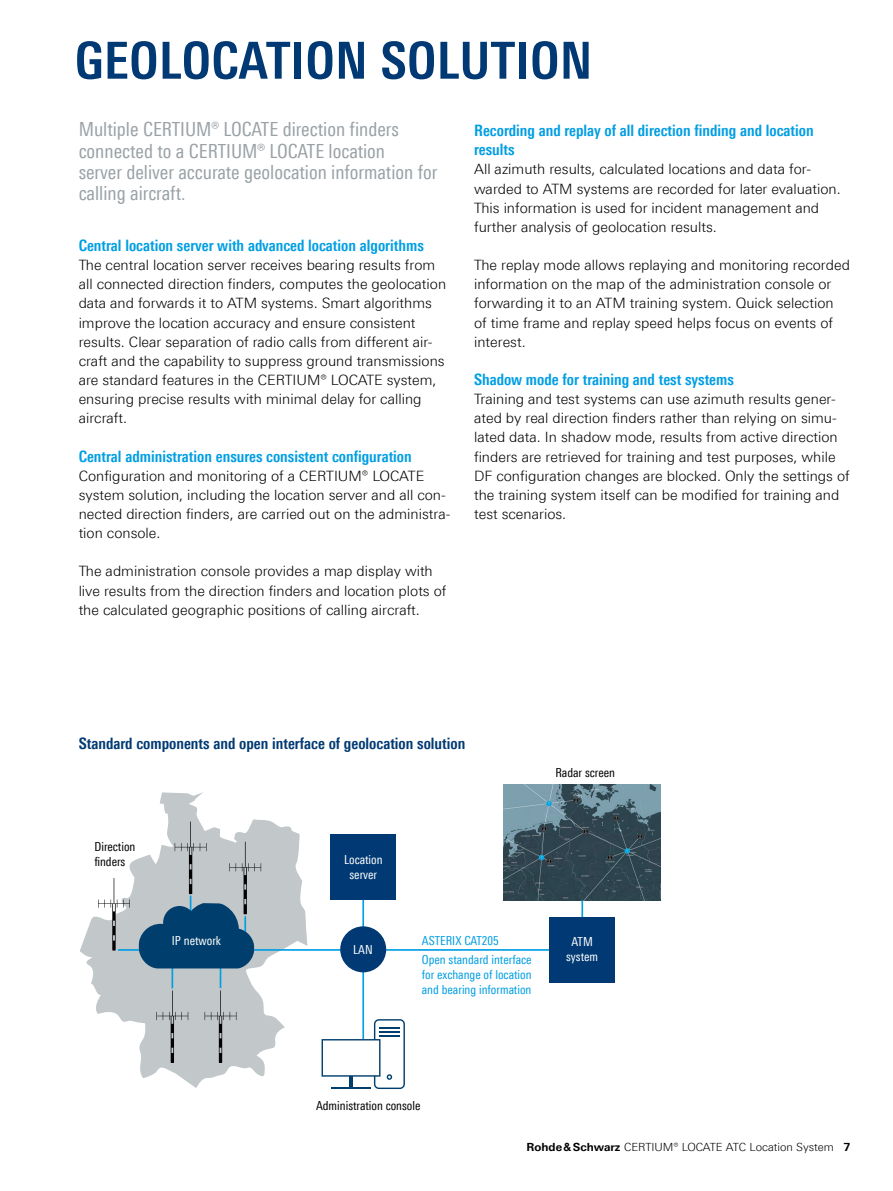
<style>
.page{position:relative;width:893px;height:1191px;background:#fff}
.page>*{position:absolute;margin:0;border:0;box-sizing:border-box;transform-origin:0 0}
.Seiten_Headline_34Pt{font:700 51px "Linotype Univers 620 Cn";letter-spacing:.01em;color:#003973}
.Teaser_grau{font:19.5px/21.5px "Linotype Univers 420 Cn";color:#9aa2a7}
.Absatzfett_cyan{font:700 15.75px/19.2px "Linotype Univers 620 Cn";color:#009ee3}
.Grafik_Tabelle_Übers{font:700 15.75px "Linotype Univers 620 Cn";color:#003973}
.Haupttext_ohne_Absta{font:300 14.25px/19.2px "Linotype Univers 330";color:#000}
.Haupttext{font:300 14.25px/19.2px "Linotype Univers 330";color:#000}
.t1{font:12.45px/18.6px "Linotype Univers 420 Cn";color:#009ee3}
.t2{font:12.45px/15px "Linotype Univers 420 Cn";color:#000}
.t3{font:12.45px/15px "Linotype Univers 420 Cn";color:#fff;text-align:center}
.t4{font:300 11.25px "Linotype Univers 330";color:#000}
.s1{font-family:"Linotype Univers 630";font-weight:700}
</style>
<div class="page">
<svg style="left:80px;top:792px;width:227px;height:296px"></svg>
<hr style="left:362px;top:896px;width:2px;height:143px;background:#009ee3">
<img style="left:504px;top:784px;width:157px;height:116px">
<hr style="left:118px;top:949px;width:435px;height:1px;background:#009ee3">
<div style="left:340px;top:926px;width:46px;height:46px;background:#003973;border-radius:50%"></div>
<svg style="left:581px;top:900px;width:2px;height:17px"></svg>
<svg style="left:322px;top:1019px;width:83px;height:70px"></svg>
<hr style="left:379px;top:1035px;width:20px;height:2px;background:#003f6d">
<svg style="left:98px;top:878px;width:32px;height:72px"></svg>
<svg style="left:139px;top:821px;width:122px;height:242px;background:#99aab6"></svg>
<div style="left:549px;top:917px;width:66px;height:65px;background:#003973"></div>
<div style="left:331px;top:834px;width:65px;height:66px;background:#003973"></div>
<p class="Seiten_Headline_34Pt" style="left:75px;top:30px;width:519px">GEOLOCATION SOLUTION</p>
<p class="Teaser_grau" style="left:79px;top:118px;width:360px">Multiple CERTIUM® LOCATE direction finders connected to a CERTIUM® LOCATE location<br>server deliver accurate geolocation information for calling aircraft.</p>
<p class="Absatzfett_cyan" style="left:79px;top:236px;width:347px">Central location server with advanced location algorithms</p>
<p class="Haupttext_ohne_Absta" style="left:79px;top:255px;width:369px">The central location server receives bearing results from all connected direction finders, computes the geolocation data and forwards it to ATM systems. Smart algorithms improve the location accuracy and ensure consistent results. Clear separation of radio calls from different air&shy;craft and the capability to suppress ground transmissions are standard features in the CERTIUM® LOCATE system, ensuring precise results with minimal delay for calling aircraft.</p>
<p class="Absatzfett_cyan" style="left:79px;top:446px;width:335px">Central administration ensures consistent configuration</p>
<p class="Haupttext_ohne_Absta" style="left:79px;top:466px;width:373px">Configuration and monitoring of a CERTIUM® LOCATE system solution, including the location server and all con&shy;nected direction finders, are carried out on the administra&shy;tion console.</p>
<p class="Haupttext" style="left:79px;top:561px;width:369px">The administration console provides a map display with live results from the direction finders and location plots of the calculated geographic positions of calling aircraft.</p>
<p class="Absatzfett_cyan" style="left:474px;top:121px;width:341px">Recording and replay of all direction finding and location results</p>
<p class="Haupttext_ohne_Absta" style="left:474px;top:160px;width:368px">All azimuth results, calculated locations and data for&shy;warded to ATM systems are recorded for later evaluation.<br>This information is used for incident management and further analysis of geolocation results.</p>
<p class="Haupttext" style="left:474px;top:255px;width:377px">The replay mode allows replaying and monitoring recorded information on the map of the administration console or forwarding it to an ATM training system. Quick selection<br>of time frame and replay speed helps focus on events of interest.</p>
<p class="Absatzfett_cyan" style="left:474px;top:369px;width:261px">Shadow mode for training and test systems</p>
<p class="Haupttext_ohne_Absta" style="left:474px;top:389px;width:377px">Training and test systems can use azimuth results gener&shy;ated by real direction finders rather than relying on simu&shy;lated data. In shadow mode, results from active direction finders are retrieved for training and test purposes, while DF configuration changes are blocked. Only the settings of the training system itself can be modified for training and test scenarios.</p>
<p class="Grafik_Tabelle_Übers" style="left:79px;top:733px;width:388px">Standard components and open interface of geolocation solution</p>
<p class="t2" style="left:94px;top:839px;width:43px">Direction finders</p>
<p class="t3" style="left:344px;top:852px;width:40px">Location server</p>
<p class="t2" style="left:555px;top:765px;width:61px">Radar screen</p>
<p class="t3" style="left:353px;top:941px;width:21px">LAN</p>
<p class="t1" style="left:422px;top:931px;width:111px">ASTERIX CAT205<br>Open standard interface</p>
<p class="t1" style="left:422px;top:966px;width:111px;line-height:15px">for exchange of location and bearing information</p>
<p class="t3" style="left:172px;top:933px;width:51px">IP network</p>
<p class="t3" style="left:566px;top:934px;width:34px">ATM system</p>
<p class="t2" style="left:316px;top:1097px;width:106px">Administration console</p>
<p class="t4" style="left:527px;top:1140px;width:325px"><span class="s1">Rohde&amp;Schwarz</span> CERTIUM® LOCATE ATC Location System <span class="s1">7</span></p>
</div>
